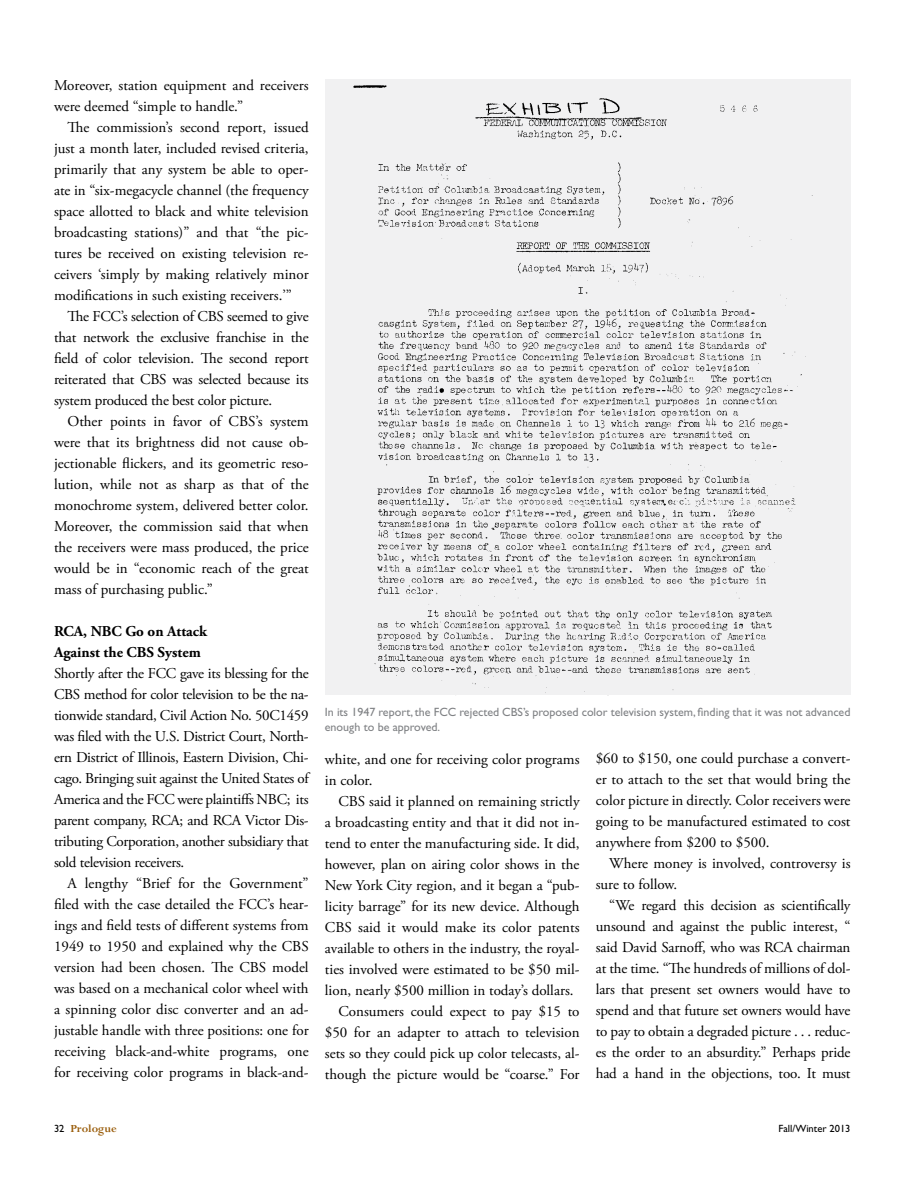
<style>
.page{position:relative;width:918px;height:1188px;background:#fff}
.page>*{position:absolute;margin:0;border:0;box-sizing:border-box;transform-origin:0 0}
.t1{font:15px/21px "Adobe Garamond Pro";color:#000;text-align:justify}
.t2{font:700 15px/21px "Adobe Garamond Pro";color:#000}
.t3{font:12px/15px "Gill Sans";color:#808285}
.t4{font:700 12px "Perpetua Std";color:#9b5f0e}
.t5{font:10.5px "Gill Sans Std";color:#000}
.s1{font-family:"Gill Sans Std";font-weight:400;font-size:10.5px;color:#000}
</style>
<div class="page">
<img style="left:325px;top:80px;width:525px;height:615px">
<p class="t1" style="left:54px;top:76px;width:256px">Moreover, station equipment and receivers were deemed “simple to handle.”</p>
<p class="t1" style="left:54px;top:118px;width:256px;text-indent:14px">The commission’s second report, issued just a month later, included revised criteria, primarily that any system be able to oper&shy;ate in “six-megacycle channel (the frequency space allotted to black and white television broadcasting stations)” and that “the pic&shy;tures be received on existing television re&shy;ceivers ‘simply by making relatively minor modifications in such existing receivers.’”</p>
<p class="t1" style="left:54px;top:307px;width:256px;text-indent:14px">The FCC’s selection of CBS seemed to give that network the exclusive franchise in the field of color television. The second report reiterated that CBS was selected because its system produced the best color picture.</p>
<p class="t1" style="left:54px;top:412px;width:256px;text-indent:14px">Other points in favor of CBS’s system were that its brightness did not cause ob&shy;jectionable flickers, and its geometric reso&shy;lution, while not as sharp as that of the monochrome system, delivered better color.<br>Moreover, the commission said that when the receivers were mass produced, the price would be in “economic reach of the great mass of purchasing public.”</p>
<p class="t2" style="left:54px;top:621px;width:155px">RCA, NBC Go on Attack<br>Against the CBS System</p>
<p class="t1" style="left:54px;top:664px;width:258px">Shortly after the FCC gave its blessing for the CBS method for color television to be the na&shy;tionwide standard, Civil Action No. 50C1459 was filed with the U.S. District Court, North&shy;ern District of Illinois, Eastern Division, Chi&shy;cago. Bringing suit against the United States of America and the FCC were plaintiffs NBC; its parent company, RCA; and RCA Victor Dis&shy;tributing Corporation, another subsidiary that sold television receivers.</p>
<p class="t1" style="left:54px;top:874px;width:256px;text-indent:14px">A lengthy “Brief for the Government” filed with the case detailed the FCC’s hear&shy;ings and field tests of different systems from 1949 to 1950 and explained why the CBS version had been chosen. The CBS model was based on a mechanical color wheel with a spinning color disc converter and an ad&shy;justable handle with three positions: one for receiving black-and-white programs, one for receiving color programs in black-and-</p>
<p class="t3" style="left:325px;top:704px;width:527px">In its 1947 report, the FCC rejected CBS’s proposed color television system, finding that it was not advanced enough to be approved.</p>
<p class="t1" style="left:325px;top:749px;width:256px">white, and one for receiving color programs in color.</p>
<p class="t1" style="left:338px;top:791px;width:243px">CBS said it planned on remaining strictly</p>
<p class="t1" style="left:325px;top:812px;width:256px">a broadcasting entity and that it did not in-</p>
<p class="t1" style="left:325px;top:833px;width:256px">tend to enter the manufacturing side. It did,</p>
<p class="t1" style="left:325px;top:854px;width:256px">however, plan on airing color shows in the</p>
<p class="t1" style="left:325px;top:875px;width:256px">New York City region, and it began a “pub-</p>
<p class="t1" style="left:325px;top:896px;width:256px">licity barrage” for its new device. Although</p>
<p class="t1" style="left:325px;top:917px;width:256px">CBS said it would make its color patents</p>
<p class="t1" style="left:325px;top:938px;width:256px">available to others in the industry, the royal-</p>
<p class="t1" style="left:325px;top:959px;width:256px">ties involved were estimated to be $50 mil-</p>
<p class="t1" style="left:325px;top:980px;width:250px">lion, nearly $500 million in today’s dollars.</p>
<p class="t1" style="left:338px;top:1001px;width:243px">Consumers could expect to pay $15 to</p>
<p class="t1" style="left:325px;top:1022px;width:256px">$50 for an adapter to attach to television</p>
<p class="t1" style="left:325px;top:1043px;width:256px">sets so they could pick up color telecasts, al-</p>
<p class="t1" style="left:325px;top:1064px;width:256px">though the picture would be “coarse.” For</p>
<p class="t1" style="left:596px;top:748px;width:256px">$60 to $150, one could purchase a convert&shy;er to attach to the set that would bring the color picture in directly. Color receivers were going to be manufactured estimated to cost anywhere from $200 to $500.</p>
<p class="t1" style="left:596px;top:853px;width:256px;text-indent:14px">Where money is involved, controversy is sure to follow.</p>
<p class="t1" style="left:596px;top:895px;width:256px;text-indent:14px">“We regard this decision as scientifically unsound and against the public interest, “ said David Sarnoff, who was RCA chairman at the time. “The hundreds of millions of dol&shy;lars that present set owners would have to spend and that future set owners would have to pay to obtain a degraded picture . . . reduc&shy;es the order to an absurdity.” Perhaps pride had a hand in the objections, too. It must</p>
<p class="t4" style="left:54px;top:1123px;width:64px"><span class="s1">32</span> Prologue</p>
<p class="t5" style="left:778px;top:1122px;width:74px">Fall/Winter 2013</p>
</div>
